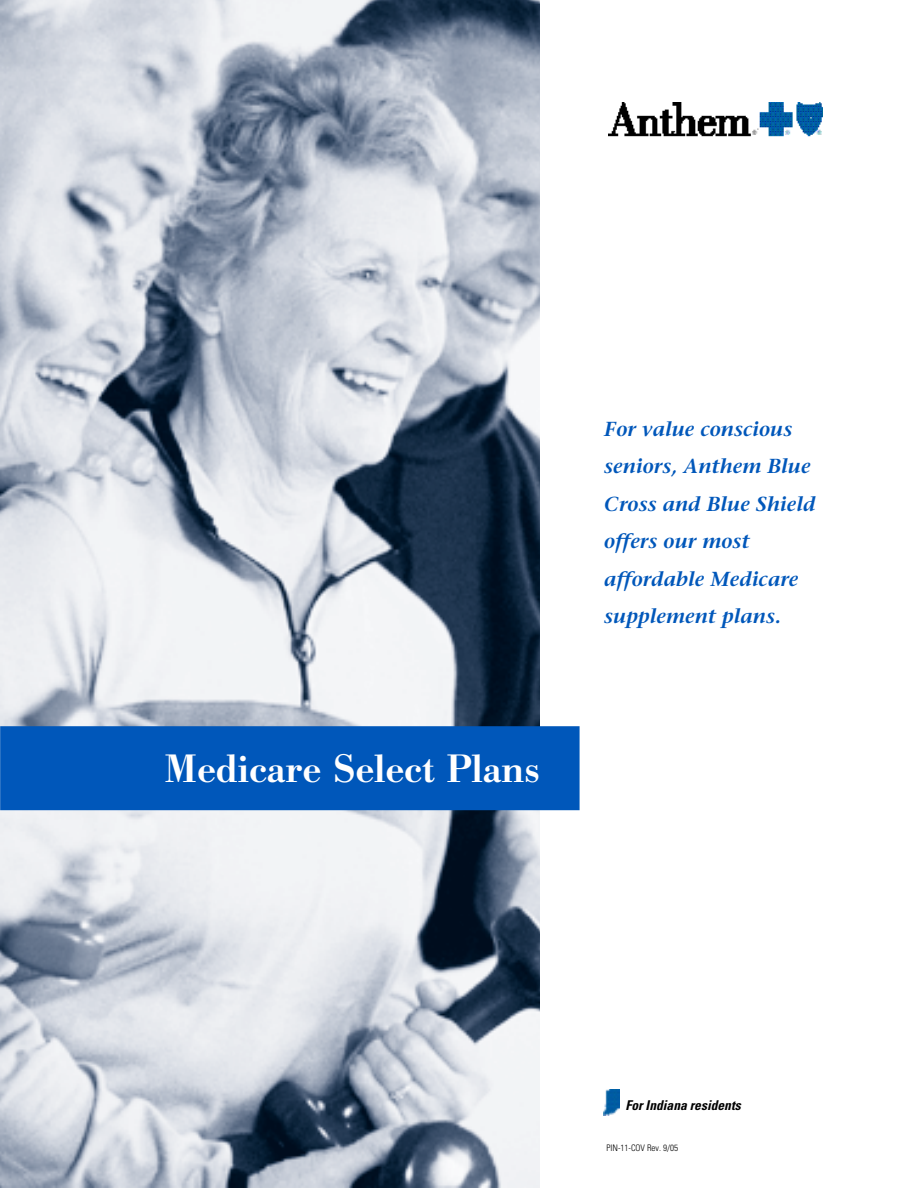
<style>
.page{position:relative;width:918px;height:1188px;background:#fff}
.page>*{position:absolute;margin:0;border:0;box-sizing:border-box;transform-origin:0 0}
.t1{font:500 39px "Bodoni BE";color:#fff}
.t2{font:italic 600 20.25px/37.5px "Stone Serif";color:#0057ba}
.t3{font:italic 700 condensed 13.5px "Univers";color:#000}
.t4{font:300 condensed 9px "Univers";color:#000}
</style>
<div class="page">
<img style="left:0;top:0;width:540px;height:1188px">
<img style="left:608px;top:103px;width:214px;height:34px">
<img style="left:603px;top:1090px;width:17px;height:25px">
<div style="left:0;top:726px;width:580px;height:84px;background:#0057ba"></div>
<h1 class="t1" style="left:165px;top:754px;width:377px">Medicare Select Plans</h1>
<p class="t2" style="left:604px;top:412px;width:213px">For value conscious seniors, Anthem Blue<br>Cross and Blue Shield offers our most affordable Medicare supplement plans.</p>
<p class="t3" style="left:625px;top:1100px;width:117px">For Indiana residents</p>
<p class="t4" style="left:607px;top:1144px;width:73px">PIN-11-COV Rev. 9/05</p>
</div>
